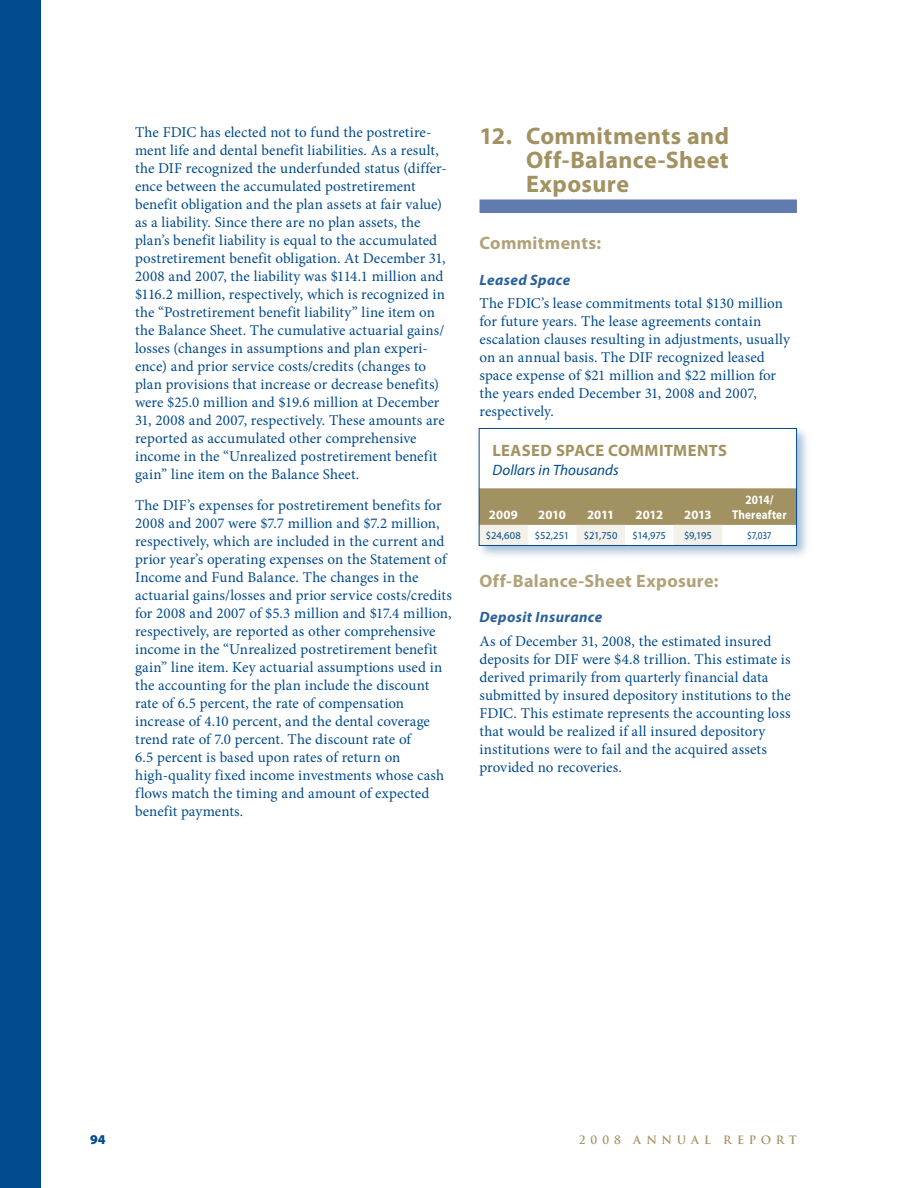
<style>
.page{position:relative;width:905px;height:1188px;background:#fff}
.page>*{position:absolute;margin:0;border:0;box-sizing:border-box;transform-origin:0 0}
.t1{font:700 24px/24px "Myriad Pro";letter-spacing:.02em;color:#a29161;text-align:justify}
.t2{font:700 18px "Myriad Pro";letter-spacing:.02em;color:#b1a279}
.t3{font:700 16.5px "Myriad Pro";letter-spacing:.03em;color:#a29161}
.t4{font:15px/18px "Minion Pro";letter-spacing:.005em;color:#004a8d}
.t5{font:italic 700 15px "Myriad Pro";letter-spacing:.025em;color:#27609d}
.t6{font:italic 15px "Myriad Pro";color:#004a8d}
.t7{font:900 13.5px "Myriad Pro";color:#004a8d}
.t8{font:700 12.75px "Myriad Pro";letter-spacing:.01em;color:#fff}
.t9{font:700 12.75px/15px "Myriad Pro";letter-spacing:.01em;color:#fff;text-align:center;scale:.88 1}
.t10{font:700 11.25px "Trajan Pro";letter-spacing:.435em;color:#a29161}
.t11{font:10.5px "Myriad Pro";letter-spacing:-.01em;color:#004a8d}
.t12{font:10.5px "Myriad Pro";letter-spacing:-.01em;color:#004a8d;scale:.88 1}
</style>
<div class="page">
<div style="left:0;top:0;width:40px;height:1188px;background:#004a8d"></div>
<div style="left:479px;top:200px;width:317px;height:13px;background:#5f7bb0"></div>
<div style="left:475px;top:425px;width:335px;height:136px;background:#004a8d;opacity:.35"></div>
<div style="left:479px;top:428px;width:317px;height:117px;background:#fff"></div>
<svg style="left:480px;top:488px;width:314px;height:56px"></svg>
<div style="left:478px;top:428px;width:318px;height:118px;border:1px solid #004a8d"></div>
<p class="t4" style="left:135px;top:123px;width:313px">The FDIC has elected not to fund the postretire&shy;ment life and dental benefit liabilities. As a result, the DIF recognized the underfunded status (differ&shy;ence between the accumulated postretirement benefit obligation and the plan assets at fair value) as a liability. Since there are no plan assets, the plan’s benefit liability is equal to the accumulated postretirement benefit obligation. At December 31, 2008 and 2007, the liability was $114.1 million and $116.2 million, respectively, which is recognized in the “Postretirement benefit liability” line item on the Balance Sheet. The cumulative actuarial gains/ losses (changes in assumptions and plan experi&shy;ence) and prior service costs/credits (changes to plan provisions that increase or decrease benefits) were $25.0 million and $19.6 million at December 31, 2008 and 2007, respectively. These amounts are reported as accumulated other comprehensive income in the “Unrealized postretirement benefit gain” line item on the Balance Sheet.</p>
<p class="t4" style="left:135px;top:497px;width:318px">The DIF’s expenses for postretirement benefits for 2008 and 2007 were $7.7 million and $7.2 million, respectively, which are included in the current and prior year’s operating expenses on the Statement of Income and Fund Balance. The changes in the actuarial gains/losses and prior service costs/credits for 2008 and 2007 of $5.3 million and $17.4 million, respectively, are reported as other comprehensive income in the “Unrealized postretirement benefit gain” line item. Key actuarial assumptions used in the accounting for the plan include the discount rate of 6.5 percent, the rate of compensation increase of 4.10 percent, and the dental coverage trend rate of 7.0 percent. The discount rate of<br>6.5 percent is based upon rates of return on high-quality fixed income investments whose cash flows match the timing and amount of expected benefit payments.</p>
<h1 class="t1" style="left:526px;top:123px;width:204px;text-indent:-46px">12. Commitments and Off-Balance-Sheet Exposure</h1>
<p class="t2" style="left:479px;top:232px;width:123px">Commitments:</p>
<p class="t5" style="left:479px;top:270px;width:92px">Leased Space</p>
<p class="t4" style="left:479px;top:295px;width:312px">The FDIC’s lease commitments total $130 million for future years. The lease agreements contain escalation clauses resulting in adjustments, usually on an annual basis. The DIF recognized leased space expense of $21 million and $22 million for the years ended December 31, 2008 and 2007, respectively.</p>
<p class="t3" style="left:492px;top:440px;width:236px">LeasedSpace Commitments</p>
<p class="t6" style="left:492px;top:461px;width:127px">Dollars in Thousands</p>
<p class="t8" style="left:489px;top:506px;width:30px">2009</p>
<p class="t8" style="left:538px;top:506px;width:29px">2010</p>
<p class="t8" style="left:587px;top:506px;width:29px">2011</p>
<p class="t8" style="left:635px;top:506px;width:29px">2012</p>
<p class="t8" style="left:684px;top:506px;width:29px">2013</p>
<p class="t9" style="left:732px;top:492px;width:63px">2014/<br>Thereafter</p>
<p class="t11" style="left:486px;top:529px;width:36px">$24,608</p>
<p class="t11" style="left:535px;top:529px;width:36px">$52,251</p>
<p class="t11" style="left:584px;top:529px;width:35px">$21,750</p>
<p class="t11" style="left:632px;top:529px;width:35px">$14,975</p>
<p class="t11" style="left:684px;top:529px;width:29px">$9,195</p>
<p class="t12" style="left:747px;top:529px;width:29px">$7,037</p>
<p class="t2" style="left:479px;top:569px;width:240px">Off-Balance-Sheet Exposure:</p>
<p class="t5" style="left:479px;top:608px;width:124px">Deposit Insurance</p>
<p class="t4" style="left:479px;top:632px;width:313px">As of December 31, 2008, the estimated insured deposits for DIF were $4.8 trillion. This estimate is derived primarily from quarterly financial data submitted by insured depository institutions to the FDIC. This estimate represents the accounting loss that would be realized if all insured depository institutions were to fail and the acquired assets provided no recoveries.</p>
<p class="t7" style="left:90px;top:1131px;width:17px">94</p>
<p class="t10" style="left:579px;top:1133px;width:219px">2008 ANNUAL REPORT</p>
</div>
